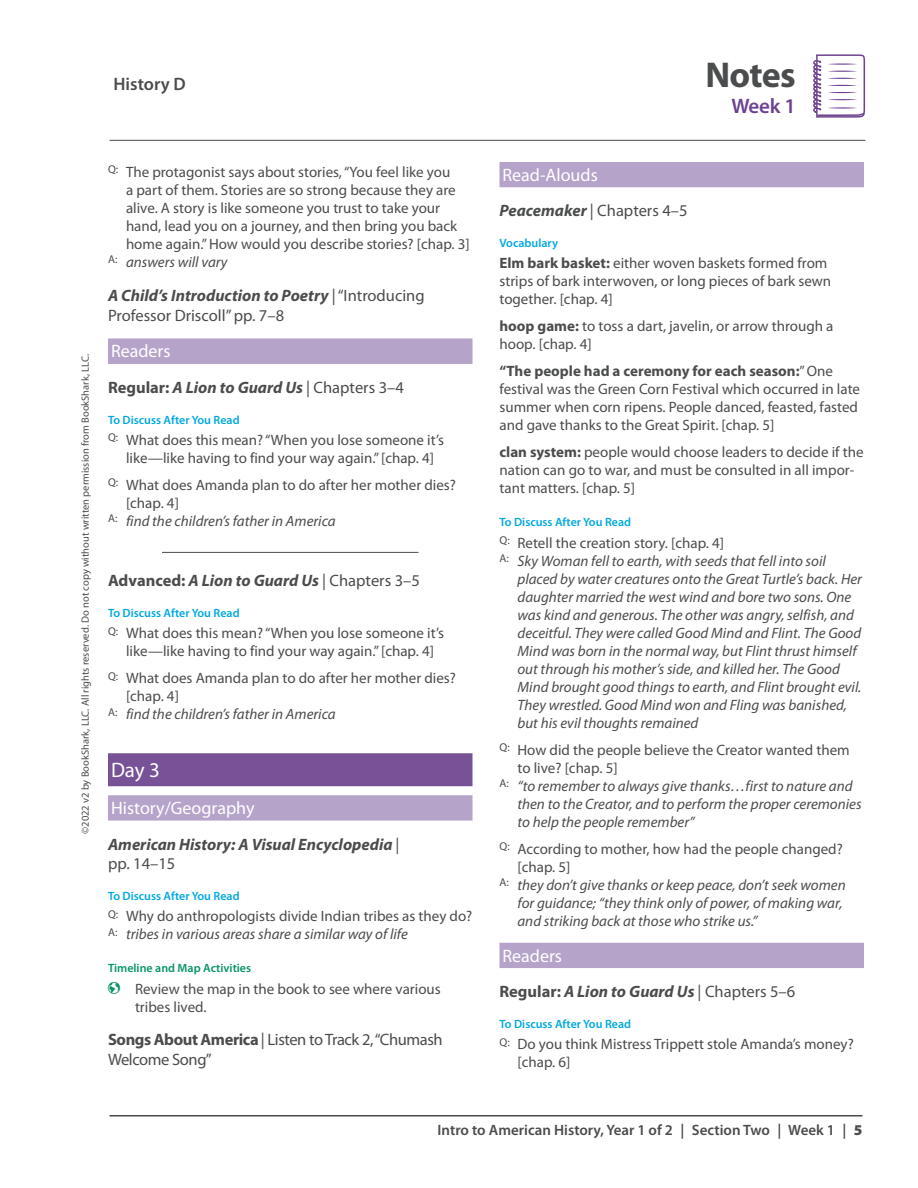
<style>
.page{position:relative;width:918px;height:1188px;background:#fff}
.page>*{position:absolute;margin:0;border:0;box-sizing:border-box;transform-origin:0 0}
.t1{font:700 36px "Myriad Pro";letter-spacing:-.02em;color:#4b4c4d}
.t2{font:600 21px "Myriad Pro";color:#6d438f}
.t3{font:21px "Myriad Pro";color:#fff}
.t4{font:18px "Myriad Pro";color:#fff}
.t5{font:600 18px "Myriad Pro";color:#4b4c4d}
.t6{font:italic 700 16.5px/19.8px "Myriad Pro";color:#4b4c4d}
.t7{font:16.5px/19.8px "Myriad Pro";color:#4b4c4d}
.t8{font:16.5px/19.8px "Myriad Pro";letter-spacing:-.02em;color:#4b4c4d}
.t9{font:15px/18px "Myriad Pro";color:#4b4c4d}
.t10{font:italic 15px "Myriad Pro";color:#4b4c4d}
.t11{font:600 15px "Myriad Pro";color:#4b4c4d}
.t12{font:600 12px "Myriad Pro";color:#00a9df}
.t13{font:600 12px "Myriad Pro";color:#079565}
.t14{font:10.5px "Myriad Pro";color:#4b4c4d}
.s1{font-weight:700;font-style:italic}
.s2{font-style:normal}
.s3{font-weight:400;font-style:normal}
.s4{font-style:italic}
.s5{font-weight:700}
.s6{font-weight:900}
</style>
<div class="page">
<div style="left:108px;top:338px;width:365px;height:26px;background:#b5a3c9"></div>
<hr style="left:162px;top:552px;width:256px;height:1px;background:#4b4c4d">
<div style="left:108px;top:753px;width:365px;height:33px;background:#775297"></div>
<div style="left:108px;top:795px;width:365px;height:26px;background:#b5a3c9"></div>
<div style="left:500px;top:162px;width:364px;height:26px;background:#b5a3c9"></div>
<div style="left:500px;top:943px;width:364px;height:25px;background:#b5a3c9"></div>
<hr style="left:110px;top:1115px;width:753px;height:2px;background:#4b4c4d">
<svg style="left:111px;top:139px;width:754px;height:1px"></svg>
<hr style="left:110px;top:140px;width:756px;height:1px;background:#4b4c4d">
<svg style="left:813px;top:54px;width:53px;height:64px"></svg>
<p class="t5" style="left:113px;top:77px;width:74px">History D</p>
<p class="t14" style="left:81px;top:834px;width:481px;rotate:-90deg">©2022 v2 by BookShark, LLC. All rights reserved. Do not copy without written permission from BookShark, LLC.</p>
<p class="t9" style="left:108px;top:164px;width:344px"><sup>Q:</sup> The protagonist says about stories, “You feel like you</p>
<p class="t9" style="left:126px;top:182px;width:331px">a part of them. Stories are so strong because they are</p>
<p class="t9" style="left:126px;top:200px;width:316px">alive. A story is like someone you trust to take your</p>
<p class="t9" style="left:126px;top:218px;width:333px">hand, lead you on a journey, and then bring you back</p>
<p class="t9" style="left:126px;top:236px;width:345px">home again.” How would you describe stories? [chap. 3]</p>
<p class="t10" style="left:108px;top:256px;width:121px"><sup>A:</sup> answers will vary</p>
<p class="t7" style="left:108px;top:287px;width:318px"><span class="s1">A Child’s Introduction to Poetry</span> | “Introducing<br>Professor Driscoll” pp. 7–8</p>
<p class="t4" style="left:111px;top:344px;width:61px">Readers</p>
<p class="t6" style="left:108px;top:378px;width:297px"><span class="s2">Regular:</span> A Lion to Guard Us <span class="s3">| Chapters 3–4</span></p>
<p class="t12" style="left:108px;top:415px;width:133px">To Discuss After You Read</p>
<p class="t9" style="left:108px;top:432px;width:338px;text-align:center"><sup>Q:</sup> What does this mean? “When you lose someone it’s like—like having to find your way again.” [chap. 4]</p>
<p class="t9" style="left:108px;top:477px;width:349px"><sup>Q:</sup> What does Amanda plan to do after her mother dies?</p>
<p class="t9" style="left:126px;top:495px;width:54px">[chap. 4]</p>
<p class="t10" style="left:108px;top:515px;width:229px"><sup>A:</sup> find the children’s father in America</p>
<p class="t6" style="left:108px;top:572px;width:313px"><span class="s2">Advanced:</span> A Lion to Guard Us <span class="s3">| Chapters 3–5</span></p>
<p class="t12" style="left:108px;top:608px;width:133px">To Discuss After You Read</p>
<p class="t9" style="left:108px;top:625px;width:338px;text-align:center"><sup>Q:</sup> What does this mean? “When you lose someone it’s like—like having to find your way again.” [chap. 4]</p>
<p class="t9" style="left:108px;top:670px;width:349px"><sup>Q:</sup> What does Amanda plan to do after her mother dies?</p>
<p class="t9" style="left:126px;top:688px;width:54px">[chap. 4]</p>
<p class="t10" style="left:108px;top:708px;width:229px"><sup>A:</sup> find the children’s father in America</p>
<h2 class="t3" style="left:111px;top:762px;width:51px">Day 3</h2>
<p class="t4" style="left:111px;top:801px;width:145px">History/Geography</p>
<p class="t6" style="left:108px;top:835px;width:293px">American History: A Visual Encyclopedia <span class="s3">| pp. 14–15</span></p>
<p class="t12" style="left:108px;top:892px;width:133px">To Discuss After You Read</p>
<p class="t9" style="left:108px;top:908px;width:366px"><sup>Q:</sup> Why do anthropologists divide Indian tribes as they do?<br><sup>A:</sup> <span class="s4">tribes in various areas share a similar way of life</span></p>
<p class="t13" style="left:108px;top:964px;width:145px">Timeline and Map Activities</p>
<p class="t9" style="left:135px;top:981px;width:307px">Review the map in the book to see where various tribes lived.</p>
<p class="t8" style="left:108px;top:1030px;width:336px"><span class="s5">Songs About America</span> | Listen to Track 2, “Chumash<br>Welcome Song”</p>
<h1 class="t1" style="left:705px;top:62px;width:92px">Notes</h1>
<h2 class="t2" style="left:731px;top:98px;width:66px">Week 1</h2>
<p class="t4" style="left:503px;top:168px;width:97px">Read-Alouds</p>
<p class="t7" style="left:500px;top:202px;width:190px"><span class="s1">Peacemaker</span> | Chapters 4–5</p>
<p class="t12" style="left:500px;top:238px;width:60px">Vocabulary</p>
<p class="t9" style="left:500px;top:255px;width:333px"><span class="s5">Elm bark basket:</span> either woven baskets formed from strips of bark interwoven, or long pieces of bark sewn together. [chap. 4]</p>
<p class="t9" style="left:500px;top:318px;width:336px"><span class="s5">hoop game:</span> to toss a dart, javelin, or arrow through a hoop. [chap. 4]</p>
<p class="t9" style="left:500px;top:363px;width:362px"><span class="s5">“The people had a ceremony for each season:</span>” One festival was the Green Corn Festival which occurred in late summer when corn ripens. People danced, feasted, fasted and gave thanks to the Great Spirit. [chap. 5]</p>
<p class="t9" style="left:500px;top:444px;width:366px"><span class="s5">clan system:</span> people would choose leaders to decide if the nation can go to war, and must be consulted in all impor&shy;tant matters. [chap. 5]</p>
<p class="t12" style="left:500px;top:518px;width:133px">To Discuss After You Read</p>
<p class="t9" style="left:500px;top:534px;width:226px"><sup>Q:</sup> Retell the creation story. [chap. 4]</p>
<p class="t10" style="left:500px;top:555px;width:328px"><sup>A:</sup> Sky Woman fell to earth, with seeds that fell into soil</p>
<p class="t10" style="left:518px;top:573px;width:346px">placed by water creatures onto the Great Turtle’s back. Her</p>
<p class="t10" style="left:518px;top:591px;width:335px">daughter married the west wind and bore two sons. One</p>
<p class="t10" style="left:518px;top:609px;width:338px">was kind and generous. The other was angry, selfish, and</p>
<p class="t10" style="left:518px;top:627px;width:345px">deceitful. They were called Good Mind and Flint. The Good</p>
<p class="t10" style="left:518px;top:645px;width:341px">Mind was born in the normal way, but Flint thrust himself</p>
<p class="t10" style="left:518px;top:663px;width:324px">out through his mother’s side, and killed her. The Good</p>
<p class="t10" style="left:518px;top:681px;width:345px">Mind brought good things to earth, and Flint brought evil.</p>
<p class="t10" style="left:518px;top:699px;width:331px">They wrestled. Good Mind won and Fling was banished,</p>
<p class="t10" style="left:518px;top:717px;width:182px">but his evil thoughts remained</p>
<p class="t9" style="left:500px;top:741px;width:352px"><sup>Q:</sup> How did the people believe the Creator wanted them</p>
<p class="t9" style="left:518px;top:759px;width:102px">to live? [chap. 5]</p>
<p class="t10" style="left:500px;top:780px;width:355px"><sup>A:</sup> “to remember to always give thanks…first to nature and</p>
<p class="t10" style="left:518px;top:798px;width:346px">then to the Creator, and to perform the proper ceremonies</p>
<p class="t10" style="left:518px;top:816px;width:179px">to help the people remember”</p>
<p class="t9" style="left:500px;top:840px;width:345px"><sup>Q:</sup> According to mother, how had the people changed?</p>
<p class="t9" style="left:518px;top:858px;width:54px">[chap. 5]</p>
<p class="t10" style="left:500px;top:879px;width:348px"><sup>A:</sup> they don’t give thanks or keep peace, don’t seek women</p>
<p class="t10" style="left:518px;top:897px;width:327px">for guidance; “they think only of power, of making war,</p>
<p class="t10" style="left:518px;top:915px;width:242px">and striking back at those who strike us.”</p>
<p class="t4" style="left:503px;top:949px;width:61px">Readers</p>
<p class="t6" style="left:500px;top:983px;width:297px"><span class="s2">Regular:</span> A Lion to Guard Us <span class="s3">| Chapters 5–6</span></p>
<p class="t12" style="left:500px;top:1019px;width:133px">To Discuss After You Read</p>
<p class="t9" style="left:518px;top:1036px;width:338px;text-indent:-18px"><sup>Q:</sup> Do you think Mistress Trippett stole Amanda’s money? [chap. 6]</p>
<p class="t11" style="left:438px;top:1124px;width:426px">Intro to American History, Year 1 of 2 | Section Two | Week 1 | <span class="s6">5</span></p>
</div>
